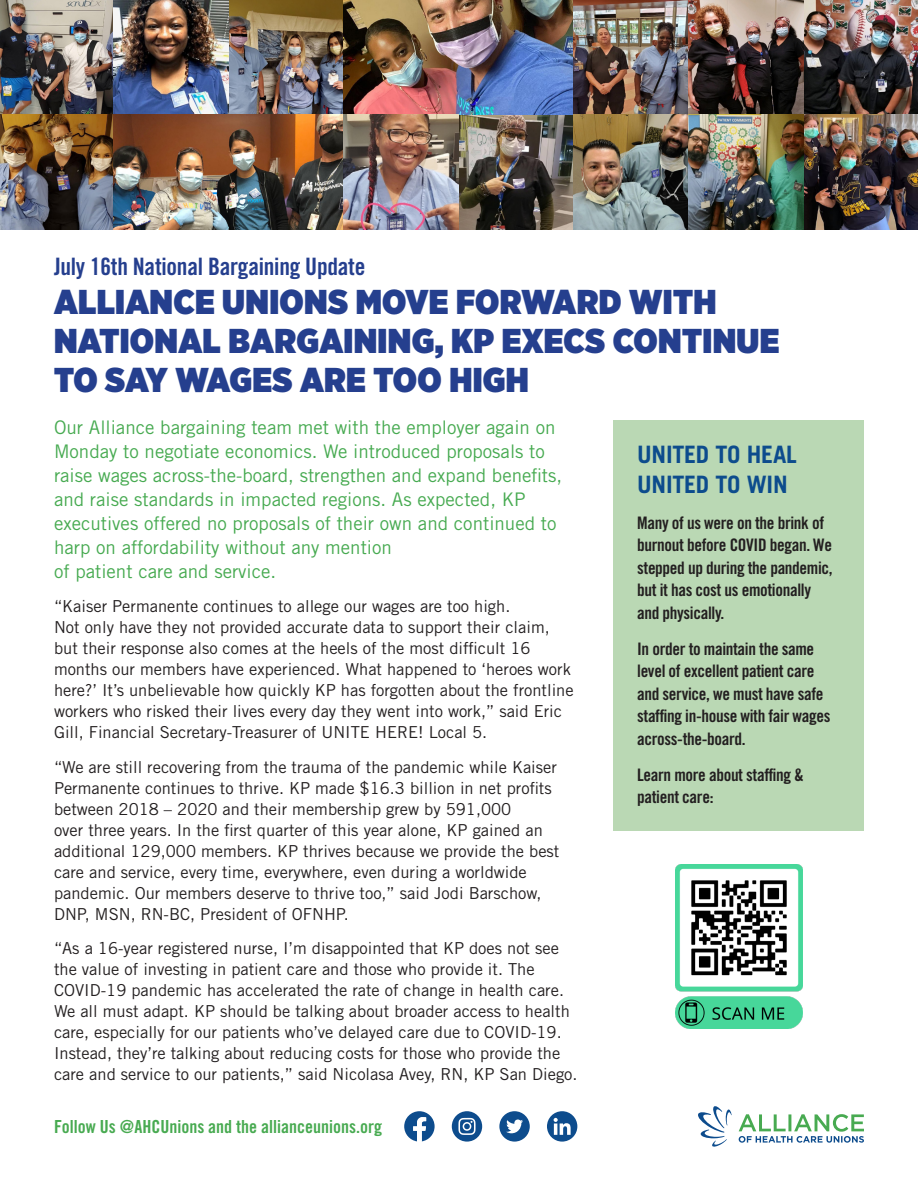
<style>
.page{position:relative;width:918px;height:1188px;background:#fff}
.page>*{position:absolute;margin:0;border:0;box-sizing:border-box;transform-origin:0 0}
.t1{font:900 34.5px/39px "Gotham Narrow";letter-spacing:.01em;color:#253f8e}
.t2{font:24px "Trade Gothic LT Std Bd Cn 20";letter-spacing:-.01em;color:#253f8e}
.t3{font:700 24px/30px "Trade Gothic LT Std";letter-spacing:-.01em;color:#0d4c8d}
.t4{font:18.75px/24px "Trade Gothic LT Std";color:#47aa51}
.t5{font:18px "Trade Gothic LT Std Bd Cn 20";color:#48aa51}
.t6{font:17.25px/22.5px "Trade Gothic LT Std Bd Cn 20";letter-spacing:-.02em;color:#231f20}
.t7{font:16.5px/21px "Trade Gothic LT Std";color:#231f20}
</style>
<div class="page">
<img style="left:0;top:0;width:113px;height:230px">
<img style="left:113px;top:0;width:575px;height:115px">
<img style="left:345px;top:115px;width:343px;height:115px">
<img style="left:688px;top:0;width:230px;height:230px">
<img style="left:113px;top:115px;width:232px;height:115px">
<svg style="left:698px;top:1106px;width:34px;height:41px"></svg>
<svg style="left:739px;top:1114px;width:125px;height:29px"></svg>
<div style="left:613px;top:420px;width:251px;height:411px;background:#bad8b4"></div>
<img style="left:675px;top:864px;width:127px;height:164px">
<svg style="left:404px;top:1111px;width:31px;height:31px"></svg>
<div style="left:452px;top:1111px;width:30px;height:31px;background:#0d4c8d;border-radius:50%"></div>
<svg style="left:458px;top:1118px;width:18px;height:17px"></svg>
<div style="left:547px;top:1111px;width:30px;height:31px;background:#0d4c8d;border-radius:50%"></div>
<svg style="left:554px;top:1118px;width:17px;height:17px"></svg>
<div style="left:499px;top:1111px;width:31px;height:31px;background:#0d4c8d;border-radius:50%"></div>
<svg style="left:506px;top:1119px;width:17px;height:14px"></svg>
<p class="t2" style="left:54px;top:252px;width:313px">July 16th National Bargaining Update</p>
<p class="t1" style="left:54px;top:282px;width:727px">ALLIANCE UNIONS MOVE FORWARD WITH<br>NATIONAL BARGAINING, KP EXECS CONTINUE<br>TO SAY WAGES ARE TOO HIGH</p>
<p class="t4" style="left:54px;top:415px;width:510px">Our Alliance bargaining team met with the employer again on Monday to negotiate economics. We introduced proposals to raise wages across-the-board, strengthen and expand benefits, and raise standards in impacted regions. As expected, KP executives offered no proposals of their own and continued to harp on affordability without any mention<br>of patient care and service.</p>
<p class="t7" style="left:54px;top:596px;width:521px">“Kaiser Permanente continues to allege our wages are too high.<br>Not only have they not provided accurate data to support their claim, but their response also comes at the heels of the most difficult 16 months our members have experienced. What happened to ‘heroes work here?’ It’s unbelievable how quickly KP has forgotten about the frontline workers who risked their lives every day they went into work,” said Eric Gill, Financial Secretary-Treasurer of UNITE HERE! Local 5.</p>
<p class="t7" style="left:54px;top:756px;width:507px">“We are still recovering from the trauma of the pandemic while Kaiser Permanente continues to thrive. KP made $16.3 billion in net profits between 2018 – 2020 and their membership grew by 591,000<br>over three years. In the first quarter of this year alone, KP gained an additional 129,000 members. KP thrives because we provide the best care and service, every time, everywhere, even during a worldwide pandemic. Our members deserve to thrive too,” said Jodi Barschow, DNP, MSN, RN-BC, President of OFNHP.</p>
<p class="t7" style="left:54px;top:938px;width:525px">“As a 16-year registered nurse, I’m disappointed that KP does not see the value of investing in patient care and those who provide it. The COVID-19 pandemic has accelerated the rate of change in health care.<br>We all must adapt. KP should be talking about broader access to health care, especially for our patients who’ve delayed care due to COVID-19.<br>Instead, they’re talking about reducing costs for those who provide the care and service to our patients,” said Nicolasa Avey, RN, KP San Diego.</p>
<p class="t3" style="left:637px;top:439px;width:161px">UNITED TO HEAL<br>UNITED TO WIN</p>
<p class="t6" style="left:637px;top:511px;width:197px">Many of us were on the brink of burnout before COVID began. We stepped up during the pandemic, but it has cost us emotionally and physically.</p>
<p class="t6" style="left:637px;top:637px;width:195px">In order to maintain the same level of excellent patient care and service, we must have safe staffing in-house with fair wages across-the-board.</p>
<p class="t6" style="left:637px;top:763px;width:168px">Learn more about staffing &amp; patient care:</p>
<p class="t5" style="left:54px;top:1116px;width:330px">Follow Us @AHCUnions and the allianceunions.org</p>
</div>
